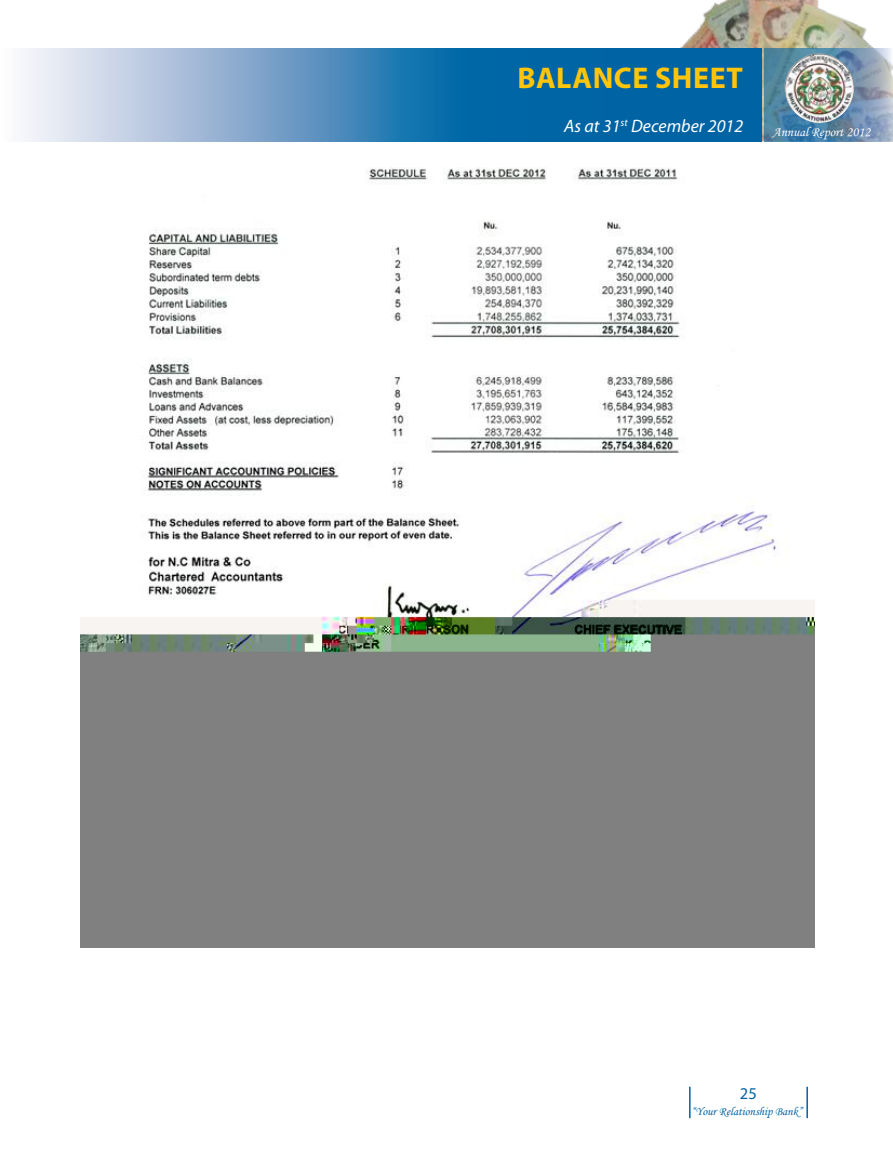
<style>
.page{position:relative;width:893px;height:1149px;background:#fff}
.page>*{position:absolute;margin:0;border:0;box-sizing:border-box;transform-origin:0 0}
.t1{font:700 30px "Myriad Pro";color:#ffc50a}
.t2{font:italic 18px "Myriad Pro";color:#fff}
.t3{font:16.5px "Myriad Pro";color:#0063a4}
.t4{font:13.5px "Monotype Corsiva";color:#fff}
.t5{font:12px "Monotype Corsiva";color:#0063a4}
</style>
<div class="page">
<img style="left:680px;top:0;width:194px;height:142px">
<hr style="left:689px;top:1086px;width:2px;height:31px;background:#0063a4">
<hr style="left:806px;top:1086px;width:2px;height:31px;background:#0063a4">
<svg style="left:765px;top:48px;width:128px;height:94px;background:#7093ad"></svg>
<svg style="left:24px;top:48px;width:737px;height:94px;background:#4c8ebd"></svg>
<img style="left:784px;top:53px;width:70px;height:70px">
<img style="left:80px;top:167px;width:735px;height:780px">
<h1 class="t1" style="left:517px;top:59px;width:20px">BALANC</h1>
<h1 class="t1" style="left:632px;top:59px;width:111px">E SHEET</h1>
<h2 class="t2" style="left:564px;top:114px;width:181px">As at 31<sup>st</sup> December 2012</h2>
<p class="t4" style="left:772px;top:124px;width:100px">Annual Report 2012</p>
<h3 class="t3" style="left:740px;top:1083px;width:18px">25</h3>
<p class="t5" style="left:691px;top:1103px;width:112px">“Your Relationship Bank”</p>
</div>
